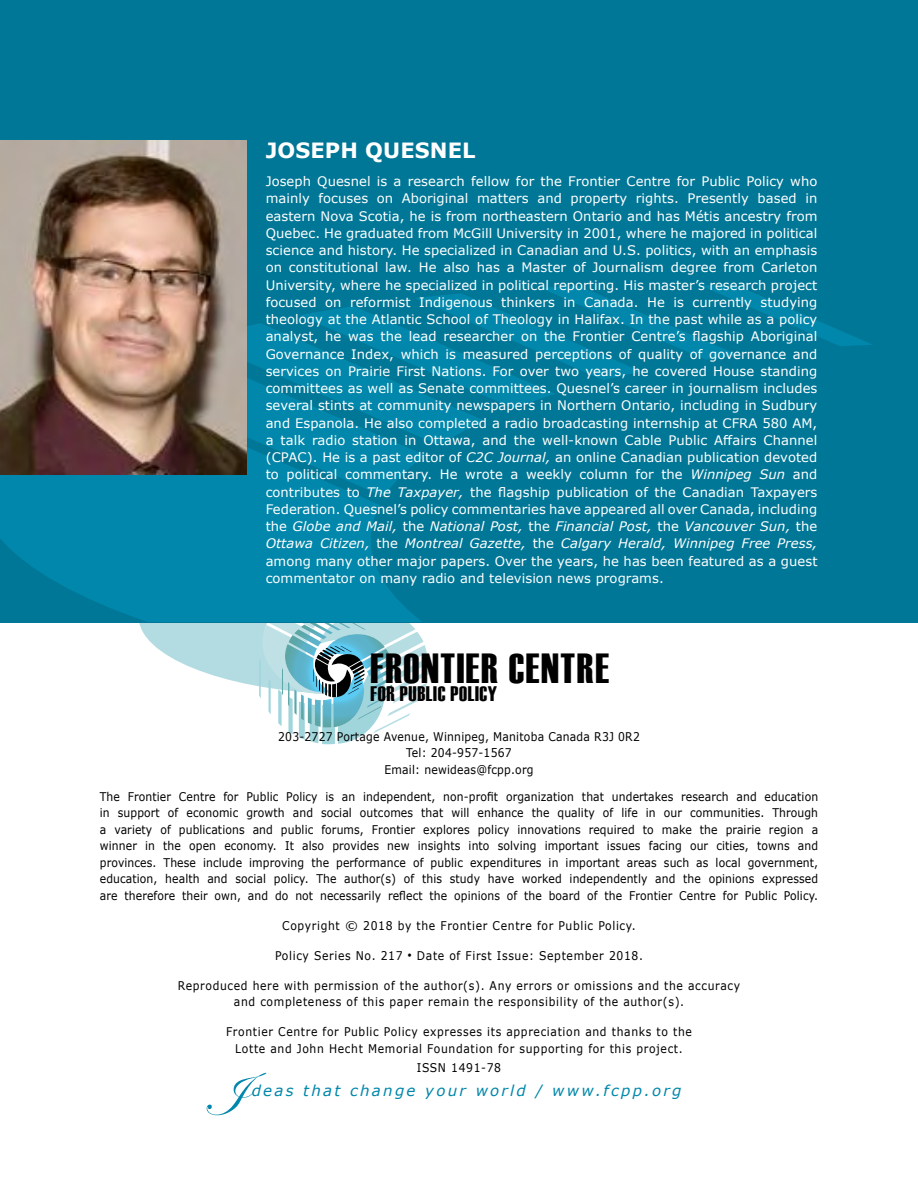
<style>
.page{position:relative;width:918px;height:1188px;background:#fff}
.page>*{position:absolute;margin:0;border:0;box-sizing:border-box;transform-origin:0 0}
.t1{font:63px "Edwardian Script ITC";color:#0087ab}
.t2{font:42px "Haettenschweiler";letter-spacing:.04em;color:#000}
.t3{font:21px "Haettenschweiler";letter-spacing:.03em;color:#000}
.t4{font:700 21px "Verdana";letter-spacing:.005em;color:#fff}
.t5{font:italic 15px "Verdana";letter-spacing:.15em;color:#0087ab}
.t6{font:13.2px/17.2px "Verdana";letter-spacing:.005em;color:#fff;text-align:justify}
.t7{font:12px/16.5px "Verdana";letter-spacing:.06em;color:#000;text-align:center;scale:.9 1}
.t8{font:12px/16.5px "Verdana";letter-spacing:.02em;color:#000;text-align:center;scale:.9 1}
.s1{font-style:italic}
.s2{font-size:9px}
</style>
<div class="page">
<svg style="left:139px;top:622px;width:343px;height:61px"></svg>
<svg style="left:242px;top:622px;width:189px;height:122px"></svg>
<div style="left:0;top:0;width:918px;height:622px;background:#007797"></div>
<svg style="left:0;top:285px;width:872px;height:337px"></svg>
<img style="left:0;top:141px;width:246px;height:333px">
<h3 class="t4" style="left:266px;top:136px;width:211px">JOSEPH QUESNEL</h3>
<p class="t6" style="left:266px;top:173px;width:553px">Joseph Quesnel is a research fellow for the Frontier Centre for Public Policy who mainly focuses on Aboriginal matters and property rights. Presently based in eastern Nova Scotia, he is from northeastern Ontario and has Métis ancestry from Quebec. He graduated from McGill University in 2001, where he majored in political science and history. He specialized in Canadian and U.S. politics, with an emphasis on constitutional law. He also has a Master of Journalism degree from Carleton University, where he specialized in political reporting. His master’s research project focused on reformist Indigenous thinkers in Canada. He is currently studying theology at the Atlantic School of Theology in Halifax. In the past while as a policy analyst, he was the lead researcher on the Frontier Centre’s flagship Aboriginal Governance Index, which is measured perceptions of quality of governance and services on Prairie First Nations. For over two years, he covered House standing committees as well as Senate committees. Quesnel’s career in journalism includes several stints at community newspapers in Northern Ontario, including in Sudbury and Espanola. He also completed a radio broadcasting internship at CFRA 580 AM, a talk radio station in Ottawa, and the well-known Cable Public Affairs Channel (CPAC). He is a past editor of <span class="s1">C2C Journal,</span> an online Canadian publication devoted to political commentary. He wrote a weekly column for the <span class="s1">Winnipeg Sun</span> and contributes to <span class="s1">The Taxpayer,</span> the flagship publication of the Canadian Taxpayers Federation. Quesnel’s policy commentaries have appeared all over Canada, including the <span class="s1">Globe and Mail,</span> the <span class="s1">National Post,</span> the <span class="s1">Financial Post,</span> the <span class="s1">Vancouver Sun,</span> the <span class="s1">Ottawa Citizen,</span> the <span class="s1">Montreal Gazette,</span> the <span class="s1">Calgary Herald, Winnipeg Free Press, </span>among many other major papers. Over the years, he has been featured as a guest commentator on many radio and television news programs.</p>
<h2 class="t2" style="left:371px;top:640px;width:240px">FRONTIER CENTRE</h2>
<h3 class="t3" style="left:371px;top:679px;width:128px">FOR PUBLIC POLICY</h3>
<p class="t8" style="left:278px;top:728px;width:403px">203-2727 Portage Avenue, Winnipeg, Manitoba Canada R3J 0R2<br>Tel: 204-957-1567<br>Email: newideas@fcpp.org</p>
<p class="t7" style="left:100px;top:788px;width:800px;text-align:justify">The Frontier Centre for Public Policy is an independent, non-profit organization that undertakes research and education in support of economic growth and social outcomes that will enhance the quality of life in our communities. Through a variety of publications and public forums, Frontier explores policy innovations required to make the prairie region a winner in the open economy. It also provides new insights into solving important issues facing our cities, towns and provinces. These include improving the performance of public expenditures in important areas such as local government, education, health and social policy. The author(s) of this study have worked independently and the opinions expressed are therefore their own, and do not necessarily reflect the opinions of the board of the Frontier Centre for Public Policy.</p>
<p class="t7" style="left:282px;top:917px;width:395px">Copyright © 2018 by the Frontier Centre for Public Policy.</p>
<p class="t7" style="left:275px;top:947px;width:410px">Policy Series No. 217 <span class="s2">•</span> Date of First Issue: September 2018.</p>
<p class="t7" style="left:178px;top:977px;width:626px">Reproduced here with permission of the author(s). Any errors or omissions and the accuracy and completeness of this paper remain the responsibility of the author(s).</p>
<p class="t7" style="left:226px;top:1024px;width:519px">Frontier Centre for Public Policy expresses its appreciation and thanks to the<br>Lotte and John Hecht Memorial Foundation for supporting for this project.</p>
<p class="t7" style="left:417px;top:1060px;width:95px">ISSN 1491-78</p>
<h1 class="t1" style="left:202px;top:1060px;width:42px">I</h1>
<p class="t5" style="left:252px;top:1080px;width:431px">deas that change your world / www.fcpp.org</p>
</div>
